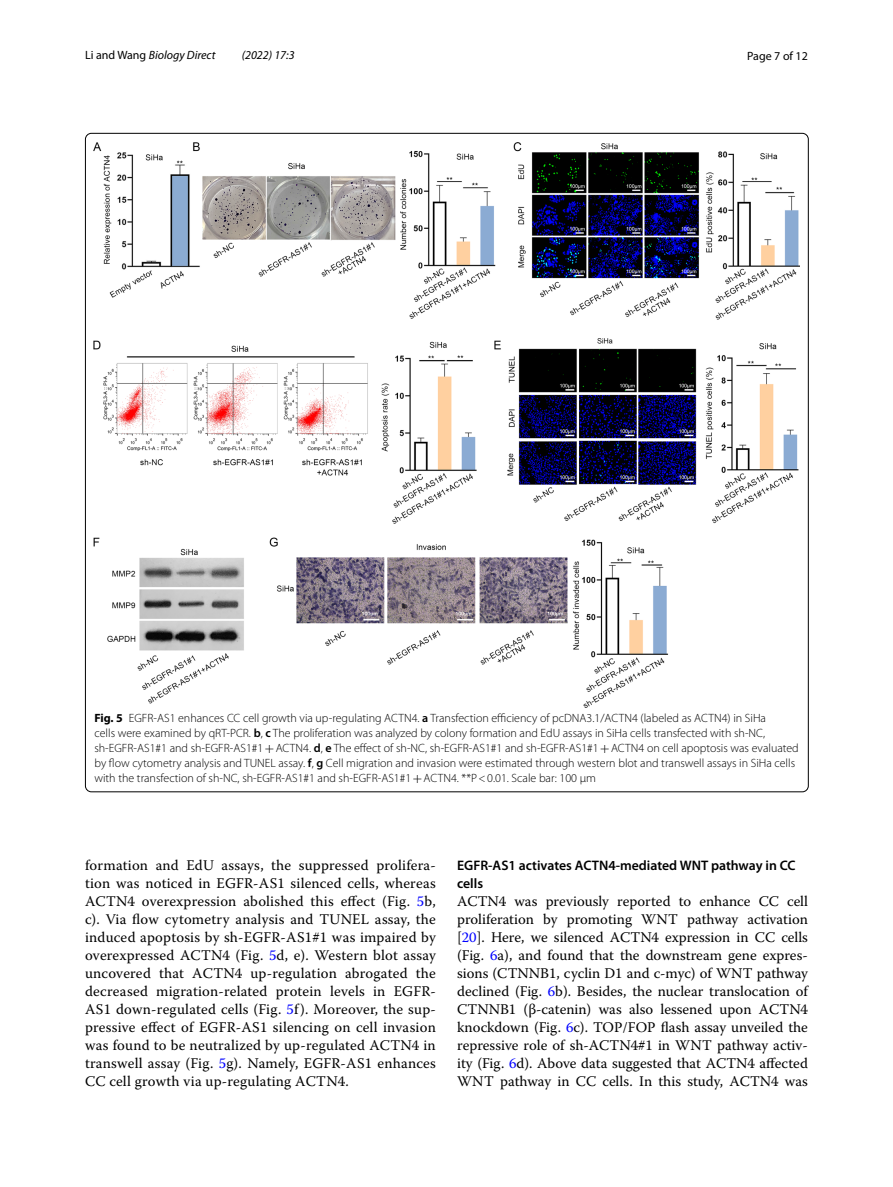
<style>
.page{position:relative;width:893px;height:1187px;background:#fff}
.page>*{position:absolute;margin:0;border:0;box-sizing:border-box;transform-origin:0 0}
.t1{font:14.7px/18px "Warnock Pro";letter-spacing:.01em;color:#000;text-align:justify}
.t2{font:600 13.8px/18px "Myriad Pro";color:#000}
.t3{font:300 12px/15px "Myriad Pro";color:#000}
.t4{font:italic 12px "Myriad Pro";color:#000}
.t5{font:12px "Myriad Pro";color:#000}
.s1{font-style:normal}
.s2{font-weight:700}
.s3{font-weight:600}
.s4{font-family:"MTSY";font-weight:400}
.s5{color:#00f}
</style>
<div class="page">
<img style="left:94px;top:142px;width:706px;height:565px">
<p class="t4" style="left:85px;top:48px;width:132px"><span class="s1">Li and Wang</span> Biology Direct</p>
<p class="t4" style="left:242px;top:48px;width:54px">(2022) 17:3</p>
<p class="t5" style="left:747px;top:48px;width:62px">Page 7 of 12</p>
<p class="t3" style="left:94px;top:711px;width:706px"><span class="s2">Fig. 5</span> EGFR-AS1 enhances CC cell growth via up-regulating ACTN4. <span class="s3">a</span> Transfection efficiency of pcDNA3.1/ACTN4 (labeled as ACTN4) in SiHa<br>cells were examined by qRT-PCR. <span class="s3">b</span>, <span class="s3">c</span> The proliferation was analyzed by colony formation and EdU assays in SiHa cells transfected with sh-NC, sh-EGFR-AS1#1 and sh-EGFR-AS1#1<span class="s4">+</span>ACTN4. <span class="s3">d</span>, <span class="s3">e</span> The effect of sh-NC, sh-EGFR-AS1#1 and sh-EGFR-AS1#1<span class="s4">+</span>ACTN4 on cell apoptosis was evaluated by flow cytometry analysis and TUNEL assay. <span class="s3">f</span>, <span class="s3">g</span> Cell migration and invasion were estimated through western blot and transwell assays in SiHa cells with the transfection of sh-NC, sh-EGFR-AS1#1 and sh-EGFR-AS1#1<span class="s4">+</span>ACTN4. **P&lt;0.01. Scale bar: 100 µm</p>
<p class="t1" style="left:85px;top:856px;width:352px">formation and EdU assays, the suppressed prolifera&shy;tion was noticed in EGFR-AS1 silenced cells, whereas ACTN4 overexpression abolished this effect (Fig. <span class="s5">5</span>b, c). Via flow cytometry analysis and TUNEL assay, the induced apoptosis by sh-EGFR-AS1#1 was impaired by overexpressed ACTN4 (Fig. <span class="s5">5</span>d, e). Western blot assay uncovered that ACTN4 up-regulation abrogated the decreased migration-related protein levels in EGFR-AS1 down-regulated cells (Fig. <span class="s5">5</span>f). Moreover, the sup&shy;pressive effect of EGFR-AS1 silencing on cell invasion was found to be neutralized by up-regulated ACTN4 in transwell assay (Fig. <span class="s5">5</span>g). Namely, EGFR-AS1 enhances CC cell growth via up-regulating ACTN4.</p>
<p class="t2" style="left:457px;top:855px;width:340px">EGFR‑AS1 activates ACTN4‑mediated WNT pathway in CC cells</p>
<p class="t1" style="left:457px;top:891px;width:352px">ACTN4 was previously reported to enhance CC cell proliferation by promoting WNT pathway activation [<span class="s5">20</span>]. Here, we silenced ACTN4 expression in CC cells (Fig. <span class="s5">6</span>a), and found that the downstream gene expres&shy;sions (CTNNB1, cyclin D1 and c-myc) of WNT pathway declined (Fig. <span class="s5">6</span>b). Besides, the nuclear translocation of CTNNB1 (β-catenin) was also lessened upon ACTN4 knockdown (Fig. <span class="s5">6</span>c). TOP/FOP flash assay unveiled the repressive role of sh-ACTN4#1 in WNT pathway activ&shy;ity (Fig. <span class="s5">6</span>d). Above data suggested that ACTN4 affected WNT pathway in CC cells. In this study, ACTN4 was</p>
</div>
